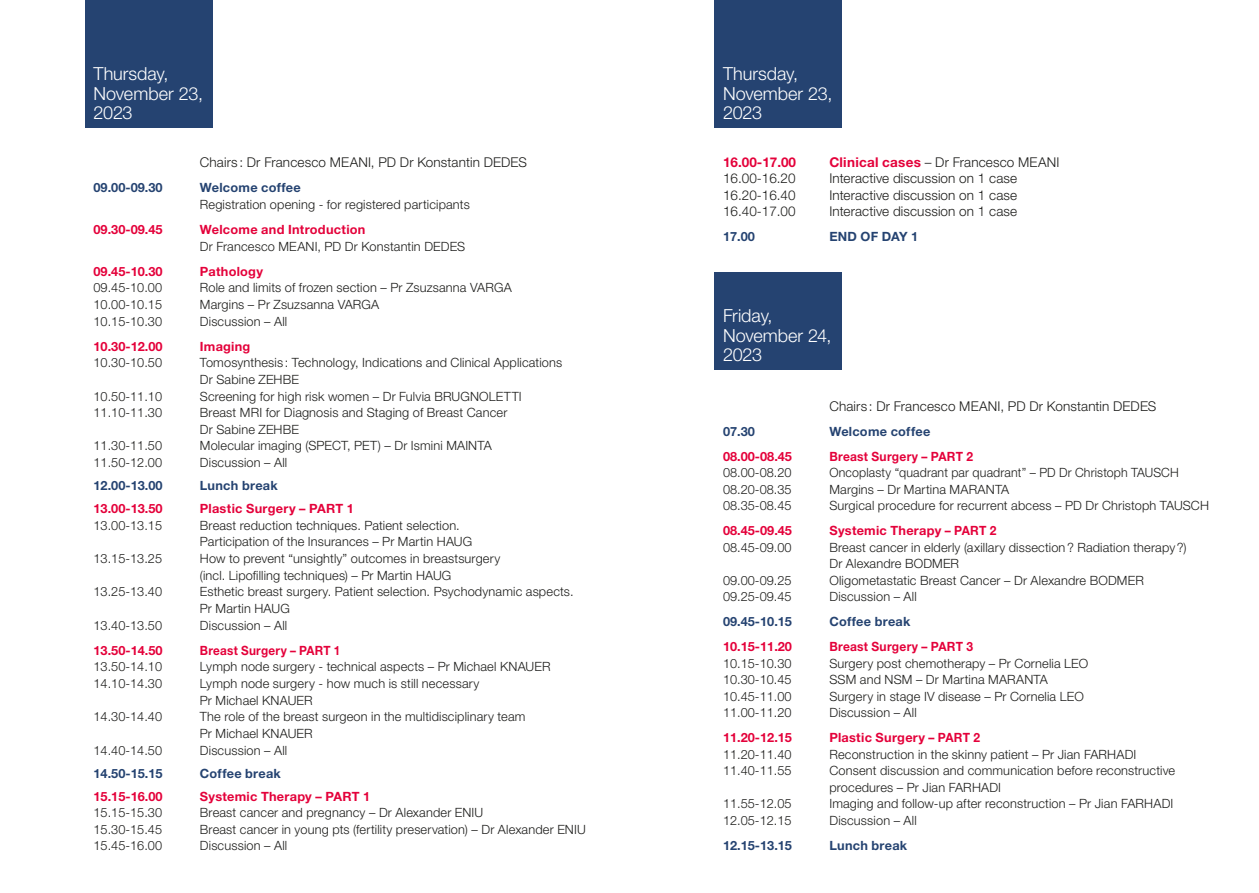
<style>
.page{position:relative;width:1259px;height:893px;background:#fff}
.page>*{position:absolute;margin:0;border:0;box-sizing:border-box;transform-origin:0 0}
.t1{font:300 18px/19.5px "Helvetica Neue LT Std";letter-spacing:-.005em;color:#fff}
.t2{font:300 13.5px "Helvetica Neue LT Std";letter-spacing:.01em;color:#1d1d1b}
.t3{font:700 13.5px "Helvetica Neue LT Std";color:#e4013a}
.t4{font:300 12.75px/16.6px "Helvetica Neue LT Std";letter-spacing:.01em;color:#1d1d1b}
.t5{font:700 12.75px "Helvetica Neue LT Std";letter-spacing:.02em;color:#e4013a}
.t6{font:700 12.75px "Helvetica Neue LT Std";letter-spacing:.015em;color:#254371}
.t7{font:700 12.75px "Helvetica Neue LT Std";letter-spacing:.02em;color:#e4013a;scale:.94 1}
.t8{font:700 12.75px "Helvetica Neue LT Std";letter-spacing:.02em;color:#e4013a;scale:.92 1}
.s1{font-weight:700;color:#e4013a}
</style>
<div class="page">
<div style="left:85px;top:0;width:128px;height:128px;background:#254371"></div>
<div style="left:714px;top:0;width:128px;height:128px;background:#254371"></div>
<div style="left:714px;top:272px;width:128px;height:98px;background:#254371"></div>
<h1 class="t1" style="left:94px;top:64px;width:111px">Thursday,<br>November 23,<br>2023</h1>
<h1 class="t1" style="left:723px;top:64px;width:111px">Thursday,<br>November 23,<br>2023</h1>
<p class="t2" style="left:200px;top:154px;width:328px">Chairs : Dr Francesco MEANI, PD Dr Konstantin DEDES</p>
<p class="t6" style="left:94px;top:180px;width:70px">09.00-09.30</p>
<p class="t6" style="left:200px;top:180px;width:102px">Welcome coffee</p>
<p class="t4" style="left:200px;top:196px;width:271px">Registration opening - for registered participants</p>
<p class="t5" style="left:94px;top:221px;width:70px">09.30-09.45</p>
<p class="t5" style="left:200px;top:221px;width:167px">Welcome and Introduction</p>
<p class="t4" style="left:200px;top:237px;width:267px">Dr Francesco MEANI, PD Dr Konstantin DEDES</p>
<p class="t5" style="left:94px;top:263px;width:70px">09.45-10.30</p>
<p class="t5" style="left:200px;top:263px;width:65px">Pathology</p>
<p class="t4" style="left:94px;top:279px;width:70px">09.45-10.00</p>
<p class="t4" style="left:200px;top:279px;width:313px">Role and limits of frozen section – Pr Zsuzsanna VARGA</p>
<p class="t4" style="left:94px;top:296px;width:70px">10.00-10.15</p>
<p class="t4" style="left:200px;top:296px;width:181px">Margins – Pr Zsuzsanna VARGA</p>
<p class="t4" style="left:94px;top:312px;width:70px">10.15-10.30</p>
<p class="t4" style="left:200px;top:312px;width:89px">Discussion – All</p>
<p class="t5" style="left:94px;top:338px;width:70px">10.30-12.00</p>
<p class="t5" style="left:200px;top:338px;width:52px">Imaging</p>
<p class="t4" style="left:94px;top:354px;width:70px">10.30-10.50</p>
<p class="t4" style="left:200px;top:354px;width:364px">Tomosynthesis : Technology, Indications and Clinical Applications<br>Dr Sabine ZEHBE</p>
<p class="t4" style="left:94px;top:387px;width:70px">10.50-11.10</p>
<p class="t4" style="left:200px;top:387px;width:323px">Screening for high risk women – Dr Fulvia BRUGNOLETTI</p>
<p class="t4" style="left:94px;top:404px;width:70px">11.10-11.30</p>
<p class="t4" style="left:200px;top:404px;width:309px">Breast MRI for Diagnosis and Staging of Breast Cancer<br>Dr Sabine ZEHBE</p>
<p class="t4" style="left:94px;top:437px;width:70px">11.30-11.50</p>
<p class="t4" style="left:200px;top:437px;width:293px">Molecular imaging (SPECT, PET) – Dr Ismini MAINTA</p>
<p class="t4" style="left:94px;top:454px;width:70px">11.50-12.00</p>
<p class="t4" style="left:200px;top:454px;width:89px">Discussion – All</p>
<p class="t6" style="left:94px;top:478px;width:70px">12.00-13.00</p>
<p class="t6" style="left:200px;top:478px;width:79px">Lunch break</p>
<p class="t5" style="left:94px;top:501px;width:70px">13.00-13.50</p>
<p class="t5" style="left:200px;top:501px;width:156px">Plastic Surgery – PART 1</p>
<p class="t4" style="left:94px;top:517px;width:70px">13.00-13.15</p>
<p class="t4" style="left:200px;top:517px;width:274px">Breast reduction techniques. Patient selection.<br>Participation of the Insurances – Pr Martin HAUG</p>
<p class="t4" style="left:94px;top:550px;width:70px">13.15-13.25</p>
<p class="t4" style="left:200px;top:550px;width:302px">How to prevent “unsightly” outcomes in breastsurgery (incl. Lipofilling techniques) – Pr Martin HAUG</p>
<p class="t4" style="left:94px;top:583px;width:70px">13.25-13.40</p>
<p class="t4" style="left:200px;top:583px;width:375px">Esthetic breast surgery. Patient selection. Psychodynamic aspects.<br>Pr Martin HAUG</p>
<p class="t4" style="left:94px;top:616px;width:70px">13.40-13.50</p>
<p class="t4" style="left:200px;top:616px;width:89px">Discussion – All</p>
<p class="t5" style="left:94px;top:642px;width:70px">13.50-14.50</p>
<p class="t8" style="left:200px;top:642px;width:154px">Breast Surgery – PART 1</p>
<p class="t4" style="left:94px;top:658px;width:70px">13.50-14.10</p>
<p class="t4" style="left:200px;top:658px;width:352px">Lymph node surgery - technical aspects – Pr Michael KNAUER</p>
<p class="t4" style="left:94px;top:675px;width:70px">14.10-14.30</p>
<p class="t4" style="left:200px;top:675px;width:281px">Lymph node surgery - how much is still necessary<br>Pr Michael KNAUER</p>
<p class="t4" style="left:94px;top:708px;width:70px">14.30-14.40</p>
<p class="t4" style="left:200px;top:708px;width:327px">The role of the breast surgeon in the multidisciplinary team<br>Pr Michael KNAUER</p>
<p class="t4" style="left:94px;top:741px;width:70px">14.40-14.50</p>
<p class="t4" style="left:200px;top:741px;width:89px">Discussion – All</p>
<p class="t6" style="left:94px;top:765px;width:70px">14.50-15.15</p>
<p class="t6" style="left:200px;top:765px;width:83px">Coffee break</p>
<p class="t5" style="left:94px;top:788px;width:70px">15.15-16.00</p>
<p class="t5" style="left:200px;top:788px;width:172px">Systemic Therapy – PART 1</p>
<p class="t4" style="left:94px;top:804px;width:70px">15.15-15.30</p>
<p class="t4" style="left:200px;top:804px;width:285px">Breast cancer and pregnancy – Dr Alexander ENIU</p>
<p class="t4" style="left:94px;top:821px;width:70px">15.30-15.45</p>
<p class="t4" style="left:200px;top:821px;width:387px">Breast cancer in young pts (fertility preservation) – Dr Alexander ENIU</p>
<p class="t4" style="left:94px;top:837px;width:70px">15.45-16.00</p>
<p class="t4" style="left:200px;top:837px;width:89px">Discussion – All</p>
<p class="t3" style="left:723px;top:154px;width:75px">16.00-17.00</p>
<p class="t2" style="left:829px;top:154px;width:231px"><span class="s1">Clinical cases</span> – Dr Francesco MEANI</p>
<p class="t2" style="left:723px;top:170px;width:74px">16.00-16.20</p>
<p class="t2" style="left:829px;top:170px;width:189px">Interactive discussion on 1 case</p>
<p class="t2" style="left:723px;top:187px;width:74px">16.20-16.40</p>
<p class="t2" style="left:829px;top:187px;width:189px">Interactive discussion on 1 case</p>
<p class="t2" style="left:723px;top:203px;width:74px">16.40-17.00</p>
<p class="t2" style="left:829px;top:203px;width:189px">Interactive discussion on 1 case</p>
<p class="t6" style="left:723px;top:229px;width:33px">17.00</p>
<p class="t6" style="left:829px;top:229px;width:90px">END OF DAY 1</p>
<h1 class="t1" style="left:723px;top:306px;width:110px">Friday,<br>November 24,<br>2023</h1>
<p class="t2" style="left:829px;top:398px;width:328px">Chairs : Dr Francesco MEANI, PD Dr Konstantin DEDES</p>
<p class="t6" style="left:723px;top:423px;width:33px">07.30</p>
<p class="t6" style="left:829px;top:423px;width:102px">Welcome coffee</p>
<p class="t5" style="left:723px;top:448px;width:70px">08.00-08.45</p>
<p class="t7" style="left:829px;top:448px;width:154px">Breast Surgery – PART 2</p>
<p class="t4" style="left:723px;top:464px;width:70px">08.00-08.20</p>
<p class="t4" style="left:829px;top:464px;width:351px">Oncoplasty “quadrant par quadrant” – PD Dr Christoph TAUSCH</p>
<p class="t4" style="left:723px;top:481px;width:70px">08.20-08.35</p>
<p class="t4" style="left:829px;top:481px;width:181px">Margins – Dr Martina MARANTA</p>
<p class="t4" style="left:723px;top:497px;width:70px">08.35-08.45</p>
<p class="t4" style="left:829px;top:497px;width:381px">Surgical procedure for recurrent abcess – PD Dr Christoph TAUSCH</p>
<p class="t5" style="left:723px;top:523px;width:70px">08.45-09.45</p>
<p class="t5" style="left:829px;top:523px;width:168px">Systemic Therapy – PART 2</p>
<p class="t4" style="left:723px;top:539px;width:70px">08.45-09.00</p>
<p class="t4" style="left:829px;top:539px;width:359px">Breast cancer in elderly (axillary dissection? Radiation therapy?)<br>Dr Alexandre BODMER</p>
<p class="t4" style="left:723px;top:572px;width:70px">09.00-09.25</p>
<p class="t4" style="left:829px;top:572px;width:316px">Oligometastatic Breast Cancer – Dr Alexandre BODMER</p>
<p class="t4" style="left:723px;top:588px;width:70px">09.25-09.45</p>
<p class="t4" style="left:829px;top:588px;width:89px">Discussion – All</p>
<p class="t6" style="left:723px;top:614px;width:70px">09.45-10.15</p>
<p class="t6" style="left:829px;top:614px;width:83px">Coffee break</p>
<p class="t5" style="left:723px;top:639px;width:70px">10.15-11.20</p>
<p class="t7" style="left:829px;top:639px;width:154px">Breast Surgery – PART 3</p>
<p class="t4" style="left:723px;top:655px;width:70px">10.15-10.30</p>
<p class="t4" style="left:829px;top:655px;width:260px">Surgery post chemotherapy – Pr Cornelia LEO</p>
<p class="t4" style="left:723px;top:671px;width:70px">10.30-10.45</p>
<p class="t4" style="left:829px;top:671px;width:220px">SSM and NSM – Dr Martina MARANTA</p>
<p class="t4" style="left:723px;top:688px;width:70px">10.45-11.00</p>
<p class="t4" style="left:829px;top:688px;width:256px">Surgery in stage IV disease – Pr Cornelia LEO</p>
<p class="t4" style="left:723px;top:704px;width:70px">11.00-11.20</p>
<p class="t4" style="left:829px;top:704px;width:89px">Discussion – All</p>
<p class="t5" style="left:723px;top:730px;width:70px">11.20-12.15</p>
<p class="t5" style="left:829px;top:730px;width:152px">Plastic Surgery – PART 2</p>
<p class="t4" style="left:723px;top:746px;width:70px">11.20-11.40</p>
<p class="t4" style="left:829px;top:746px;width:308px">Reconstruction in the skinny patient – Pr Jian FARHADI</p>
<p class="t4" style="left:723px;top:762px;width:70px">11.40-11.55</p>
<p class="t4" style="left:829px;top:762px;width:347px">Consent discussion and communication before reconstructive procedures – Pr Jian FARHADI</p>
<p class="t4" style="left:723px;top:795px;width:70px">11.55-12.05</p>
<p class="t4" style="left:829px;top:795px;width:345px">Imaging and follow-up after reconstruction – Pr Jian FARHADI</p>
<p class="t4" style="left:723px;top:812px;width:70px">12.05-12.15</p>
<p class="t4" style="left:829px;top:812px;width:89px">Discussion – All</p>
<p class="t6" style="left:723px;top:837px;width:70px">12.15-13.15</p>
<p class="t6" style="left:829px;top:837px;width:79px">Lunch break</p>
</div>
